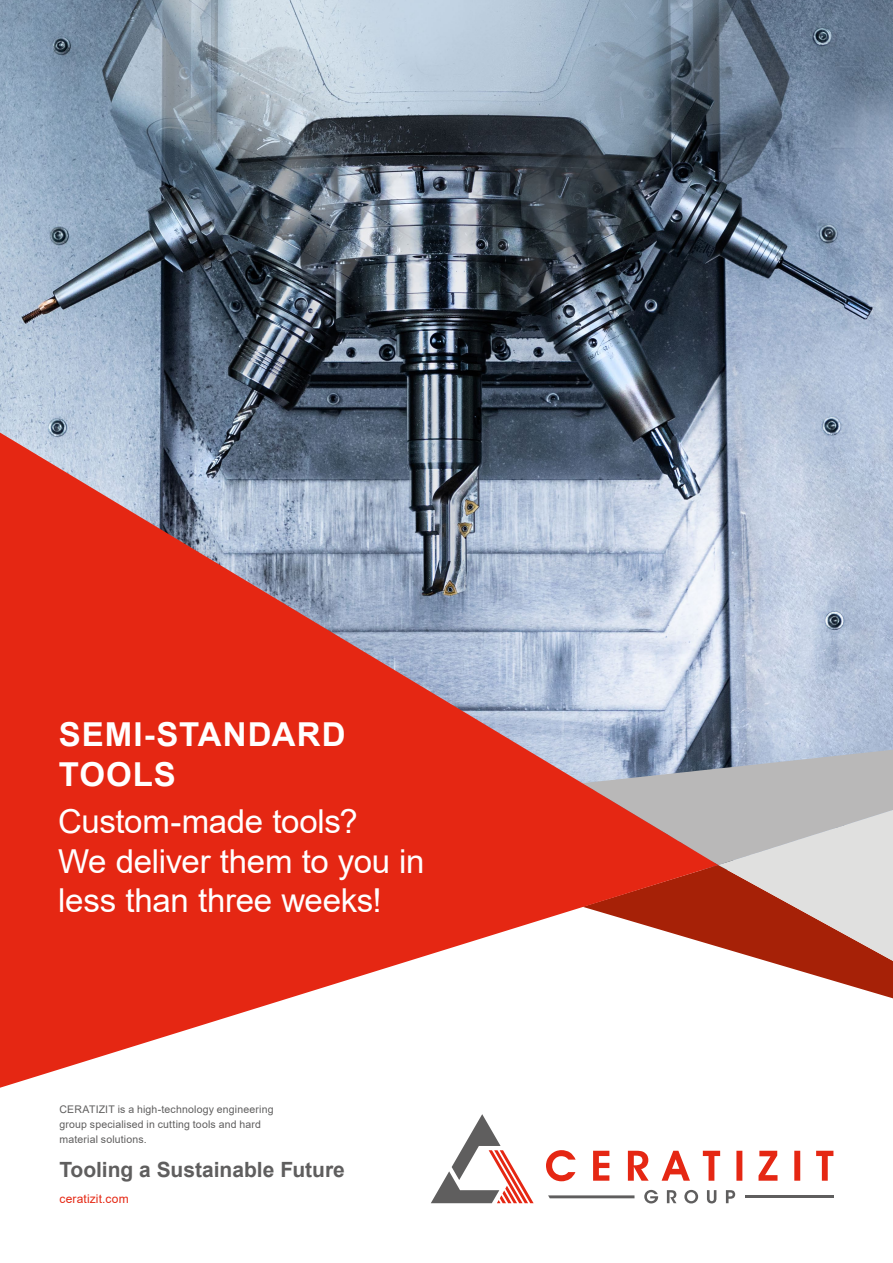
<style>
.page{position:relative;width:893px;height:1263px;background:#fff}
.page>*{position:absolute;margin:0;border:0;box-sizing:border-box;transform-origin:0 0}
.t1{font:33px/39.6px "Arial";letter-spacing:-.01em;color:#fff}
.t2{font:700 33px/39.6px "Arial";letter-spacing:.03em;color:#fff}
.t3{font:700 21px "Arial";color:#5f5e5e}
.t4{font:12px "Arial";letter-spacing:.015em;color:#e52713}
.t5{font:10.5px/15px "Arial";letter-spacing:.015em;color:#5f5e5e}
</style>
<div class="page">
<img style="left:0;top:0;width:893px;height:750px">
<svg style="left:718px;top:750px;width:175px;height:248px;background:#c6a6a0"></svg>
<svg style="left:0;top:433px;width:718px;height:655px;fill:#e52713"></svg>
<svg style="left:431px;top:1114px;width:103px;height:89px"></svg>
<svg style="left:546px;top:1150px;width:287px;height:31px"></svg>
<svg style="left:644px;top:1190px;width:14px;height:13px"></svg>
<svg style="left:667px;top:1190px;width:9px;height:13px"></svg>
<svg style="left:684px;top:1190px;width:14px;height:13px"></svg>
<svg style="left:707px;top:1190px;width:9px;height:13px"></svg>
<svg style="left:726px;top:1190px;width:9px;height:13px"></svg>
<hr style="left:745px;top:1195px;width:88px;height:3px;background:#5f5e5e">
<svg style="left:548px;top:1195px;width:86px;height:3px"></svg>
<h1 class="t2" style="left:59px;top:715px;width:288px">SEMI-STANDARD<br>TOOLS</h1>
<h1 class="t1" style="left:58px;top:802px;width:368px">Custom-made tools?<br>We deliver them to you in less than three weeks!</h1>
<p class="t5" style="left:60px;top:1102px;width:216px">CERATIZIT is a high-technology engineering group specialised in cutting tools and hard material solutions.</p>
<h2 class="t3" style="left:60px;top:1155px;width:287px">Tooling a Sustainable Future</h2>
<p class="t4" style="left:60px;top:1191px;width:71px">ceratizit.com</p>
</div>
